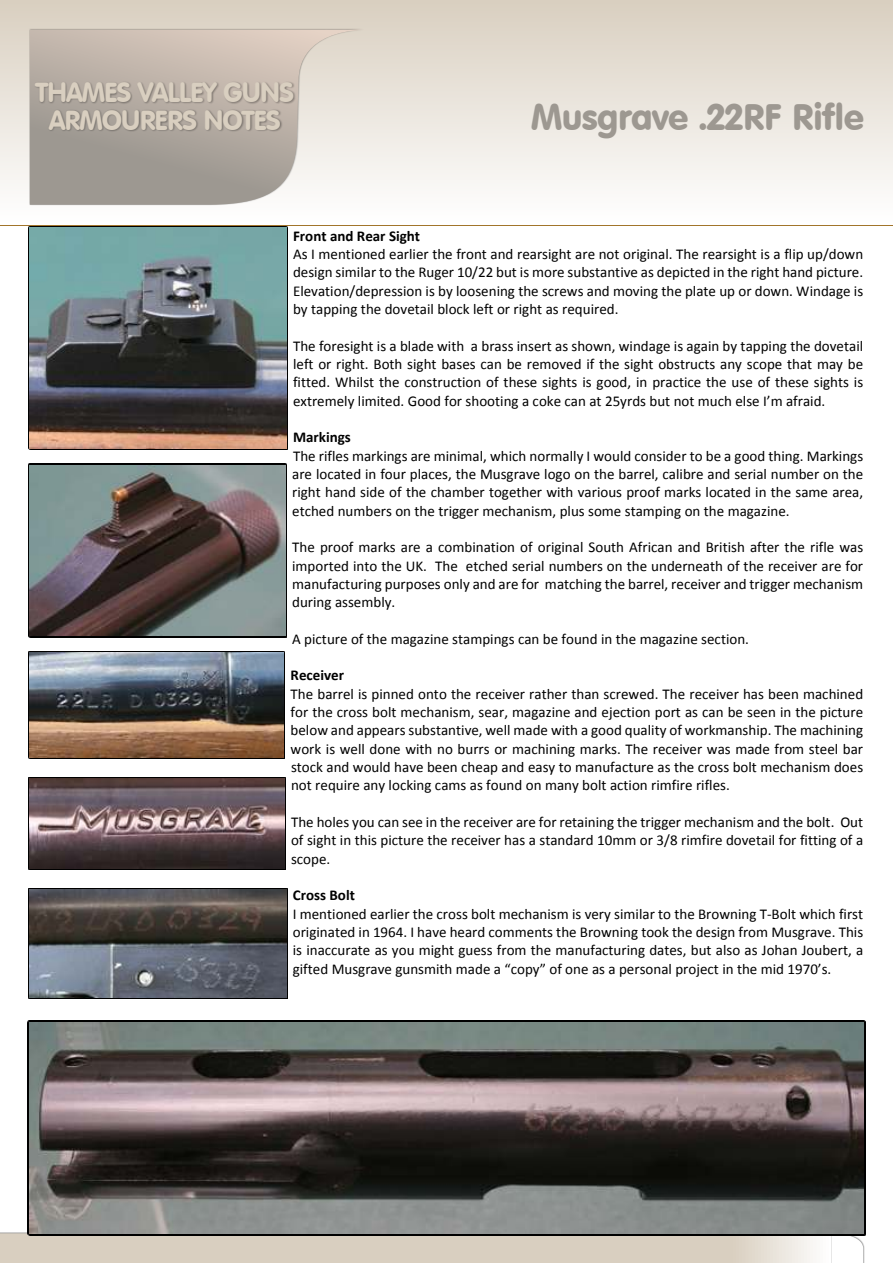
<style>
.page{position:relative;width:893px;height:1263px;background:#fff}
.page>*{position:absolute;margin:0;border:0;box-sizing:border-box;transform-origin:0 0}
.t1{font:36px "VAG Rounded BT";letter-spacing:-.015em;color:#9d9891}
.t2{font:27px/27.3px "VAG Rounded BT";letter-spacing:-.04em;color:#d9cfc0;text-align:center}
.t3{font:15px/18.3px "Calibri";color:#000;text-align:justify}
.t4{font:700 15px "Calibri";color:#000}
</style>
<div class="page">
<div style="left:1px;top:1px;width:892px;height:221px;background:linear-gradient(to bottom,#d9cfc0,#fffffe)"></div>
<img style="left:29px;top:29px;width:336px;height:177px">
<svg style="left:30px;top:30px;width:333px;height:175px;background:#c7bfb7"></svg>
<svg style="left:825px;top:1235px;width:38px;height:28px"></svg>
<hr style="left:821px;top:1233px;width:4px;height:30px;background:#fdfcfb">
<hr style="left:818px;top:1233px;width:4px;height:30px;background:#fbfaf9">
<hr style="left:815px;top:1233px;width:4px;height:30px;background:#faf9f7">
<hr style="left:812px;top:1233px;width:4px;height:30px;background:#f9f7f5">
<div style="left:808px;top:1233px;width:5px;height:30px;background:#f8f6f3"></div>
<div style="left:805px;top:1233px;width:5px;height:30px;background:#f7f4f1"></div>
<div style="left:802px;top:1233px;width:5px;height:30px;background:#f5f3ef"></div>
<div style="left:799px;top:1233px;width:5px;height:30px;background:#f4f1ed"></div>
<div style="left:796px;top:1233px;width:5px;height:30px;background:#f3f0eb"></div>
<div style="left:793px;top:1233px;width:5px;height:30px;background:#f2eee9"></div>
<div style="left:790px;top:1233px;width:5px;height:30px;background:#f1ede7"></div>
<hr style="left:787px;top:1233px;width:4px;height:30px;background:#efebe5">
<hr style="left:784px;top:1233px;width:4px;height:30px;background:#eeeae3">
<hr style="left:781px;top:1233px;width:4px;height:30px;background:#ede8e1">
<hr style="left:778px;top:1233px;width:4px;height:30px;background:#ece7df">
<div style="left:774px;top:1233px;width:5px;height:30px;background:#ebe5dd"></div>
<div style="left:771px;top:1233px;width:5px;height:30px;background:#e9e4db"></div>
<div style="left:768px;top:1233px;width:5px;height:30px;background:#e8e2d9"></div>
<div style="left:765px;top:1233px;width:5px;height:30px;background:#e7e1d7"></div>
<div style="left:762px;top:1233px;width:5px;height:30px;background:#e6dfd5"></div>
<div style="left:759px;top:1233px;width:5px;height:30px;background:#e5ded3"></div>
<div style="left:756px;top:1233px;width:5px;height:30px;background:#e3dcd1"></div>
<hr style="left:753px;top:1233px;width:4px;height:30px;background:#e2dbcf">
<hr style="left:750px;top:1233px;width:4px;height:30px;background:#e1d9cd">
<hr style="left:747px;top:1233px;width:4px;height:30px;background:#e0d8cb">
<hr style="left:744px;top:1233px;width:4px;height:30px;background:#dfd6c9">
<hr style="left:741px;top:1233px;width:4px;height:30px;background:#ddd4c7">
<div style="left:737px;top:1233px;width:5px;height:30px;background:#dcd3c5"></div>
<div style="left:734px;top:1233px;width:5px;height:30px;background:#dbd1c3"></div>
<div style="left:731px;top:1233px;width:5px;height:30px;background:#dad0c1"></div>
<div style="left:39px;top:1233px;width:694px;height:30px;background:#d9cfc0"></div>
<div style="left:0;top:1233px;width:41px;height:30px;background:#d9cfc0"></div>
<img style="left:33px;top:73px;width:262px;height:84px">
<hr style="left:0;top:225px;width:893px;height:1px;background:#a2752b">
<img style="left:30px;top:227px;width:256px;height:221px">
<img style="left:29px;top:464px;width:258px;height:173px">
<img style="left:30px;top:465px;width:255px;height:171px">
<img style="left:29px;top:651px;width:256px;height:107px">
<img style="left:30px;top:652px;width:254px;height:105px">
<img style="left:29px;top:777px;width:256px;height:92px">
<img style="left:30px;top:778px;width:254px;height:90px">
<img style="left:29px;top:889px;width:258px;height:109px">
<img style="left:30px;top:890px;width:256px;height:107px">
<img style="left:28px;top:1020px;width:837px;height:215px">
<img style="left:30px;top:1022px;width:833px;height:211px">
<h2 class="t2" style="left:35px;top:82px;width:260px">THAMES VALLEY GUNS<br>ARMOURERS NOTES</h2>
<h1 class="t1" style="left:531px;top:103px;width:334px">Musgrave .22RF Rifle</h1>
<p class="t4" style="left:293px;top:229px;width:129px">Front and Rear Sight</p>
<p class="t3" style="left:293px;top:246px;width:572px">As I mentioned earlier the front and rearsight are not original. The rearsight is a flip up/down design similar to the Ruger 10/22 but is more substantive as depicted in the right hand picture.<br>Elevation/depression is by loosening the screws and moving the plate up or down. Windage is by tapping the dovetail block left or right as required.</p>
<p class="t3" style="left:293px;top:338px;width:572px">The foresight is a blade with a brass insert as shown, windage is again by tapping the dovetail left or right. Both sight bases can be removed if the sight obstructs any scope that may be fitted. Whilst the construction of these sights is good, in practice the use of these sights is extremely limited. Good for shooting a coke can at 25yrds but not much else I’m afraid.</p>
<p class="t4" style="left:293px;top:431px;width:59px">Markings</p>
<p class="t3" style="left:292px;top:448px;width:572px">The rifles markings are minimal, which normally I would consider to be a good thing. Markings are located in four places, the Musgrave logo on the barrel, calibre and serial number on the right hand side of the chamber together with various proof marks located in the same area, etched numbers on the trigger mechanism, plus some stamping on the magazine.</p>
<p class="t3" style="left:292px;top:539px;width:572px">The proof marks are a combination of original South African and British after the rifle was imported into the UK. The etched serial numbers on the underneath of the receiver are for manufacturing purposes only and are for matching the barrel, receiver and trigger mechanism during assembly.</p>
<p class="t3" style="left:292px;top:631px;width:458px">A picture of the magazine stampings can be found in the magazine section.</p>
<p class="t4" style="left:291px;top:669px;width:55px">Receiver</p>
<p class="t3" style="left:291px;top:686px;width:574px">The barrel is pinned onto the receiver rather than screwed. The receiver has been machined for the cross bolt mechanism, sear, magazine and ejection port as can be seen in the picture below and appears substantive, well made with a good quality of workmanship. The machining work is well done with no burrs or machining marks. The receiver was made from steel bar stock and would have been cheap and easy to manufacture as the cross bolt mechanism does not require any locking cams as found on many bolt action rimfire rifles.</p>
<p class="t3" style="left:291px;top:814px;width:574px">The holes you can see in the receiver are for retaining the trigger mechanism and the bolt. Out of sight in this picture the receiver has a standard 10mm or 3/8 rimfire dovetail for fitting of a scope.</p>
<p class="t4" style="left:293px;top:889px;width:64px">Cross Bolt</p>
<p class="t3" style="left:293px;top:906px;width:572px">I mentioned earlier the cross bolt mechanism is very similar to the Browning T-Bolt which first originated in 1964. I have heard comments the Browning took the design from Musgrave. This is inaccurate as you might guess from the manufacturing dates, but also as Johan Joubert, a gifted Musgrave gunsmith made a “copy” of one as a personal project in the mid 1970’s.</p>
</div>
